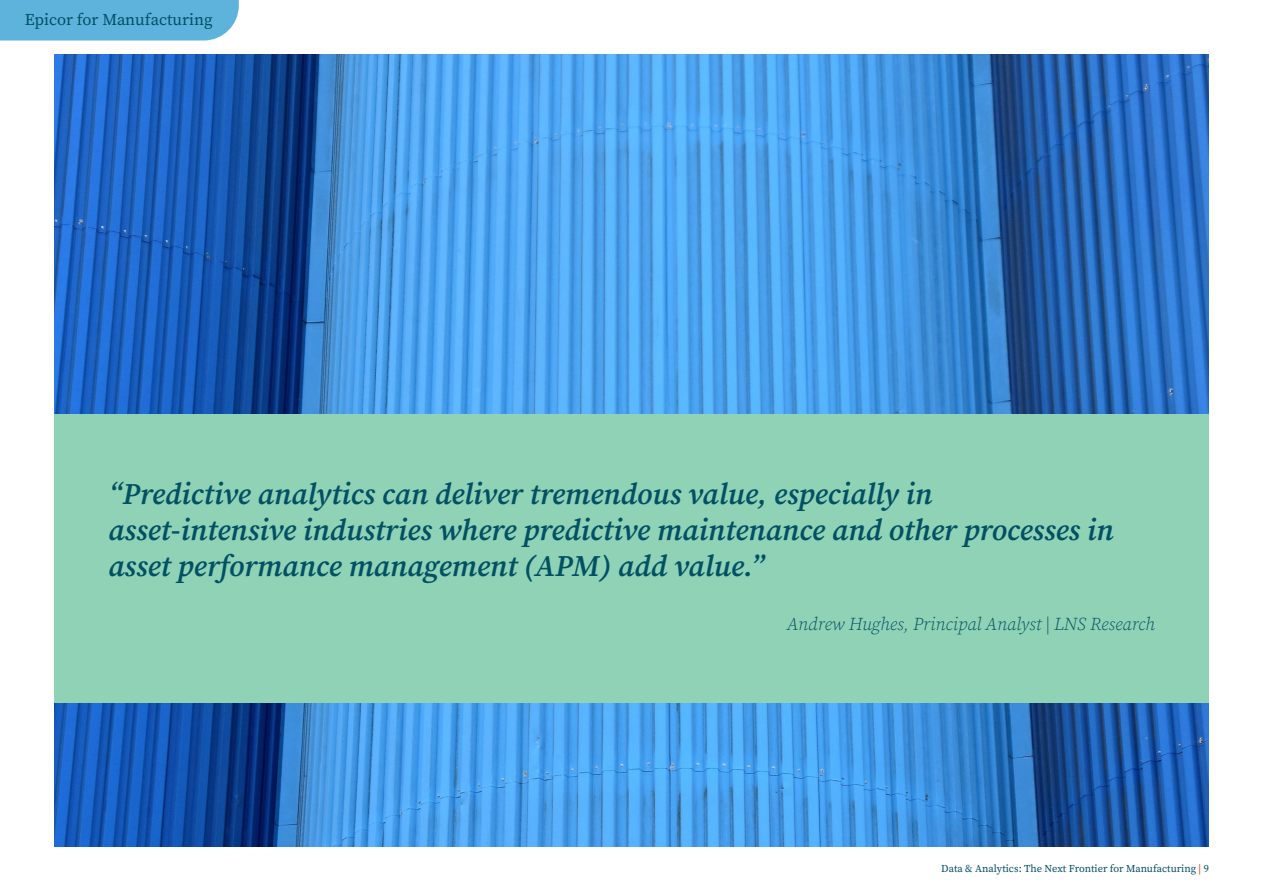
<style>
.page{position:relative;width:1263px;height:893px;background:#fff}
.page>*{position:absolute;margin:0;border:0;box-sizing:border-box;transform-origin:0 0}
.t1{font:italic 600 30px/36px "Source Serif Pro";color:#025064}
.t2{font:italic 300 18px "Source Serif Pro";color:#025064}
.t3{font:16.5px "Source Serif Pro";color:#025064}
.Page_Number{font:10.5px "Source Serif Pro";color:#025064}
.s1{color:#ff2102}
</style>
<div class="page">
<img style="left:54px;top:54px;width:1155px;height:792px">
<div style="left:54px;top:414px;width:1155px;height:288px;background:#90d2b5"></div>
<div style="left:0;top:0;width:239px;height:41px;background:#5eb3dc"></div>
<p class="t3" style="left:25px;top:8px;width:189px">Epicor for Manufacturing</p>
<p class="t1" style="left:108px;top:476px;width:1007px">“Predictive analytics can deliver tremendous value, especially in asset-intensive industries where predictive maintenance and other processes in asset performance management (APM) add value.”</p>
<p class="t2" style="left:787px;top:612px;width:370px">Andrew Hughes, Principal Analyst | LNS Research</p>
<p class="Page_Number" style="left:941px;top:861px;width:269px">Data &amp; Analytics: The Next Frontier for Manufacturing <span class="s1">|</span> 9</p>
</div>
